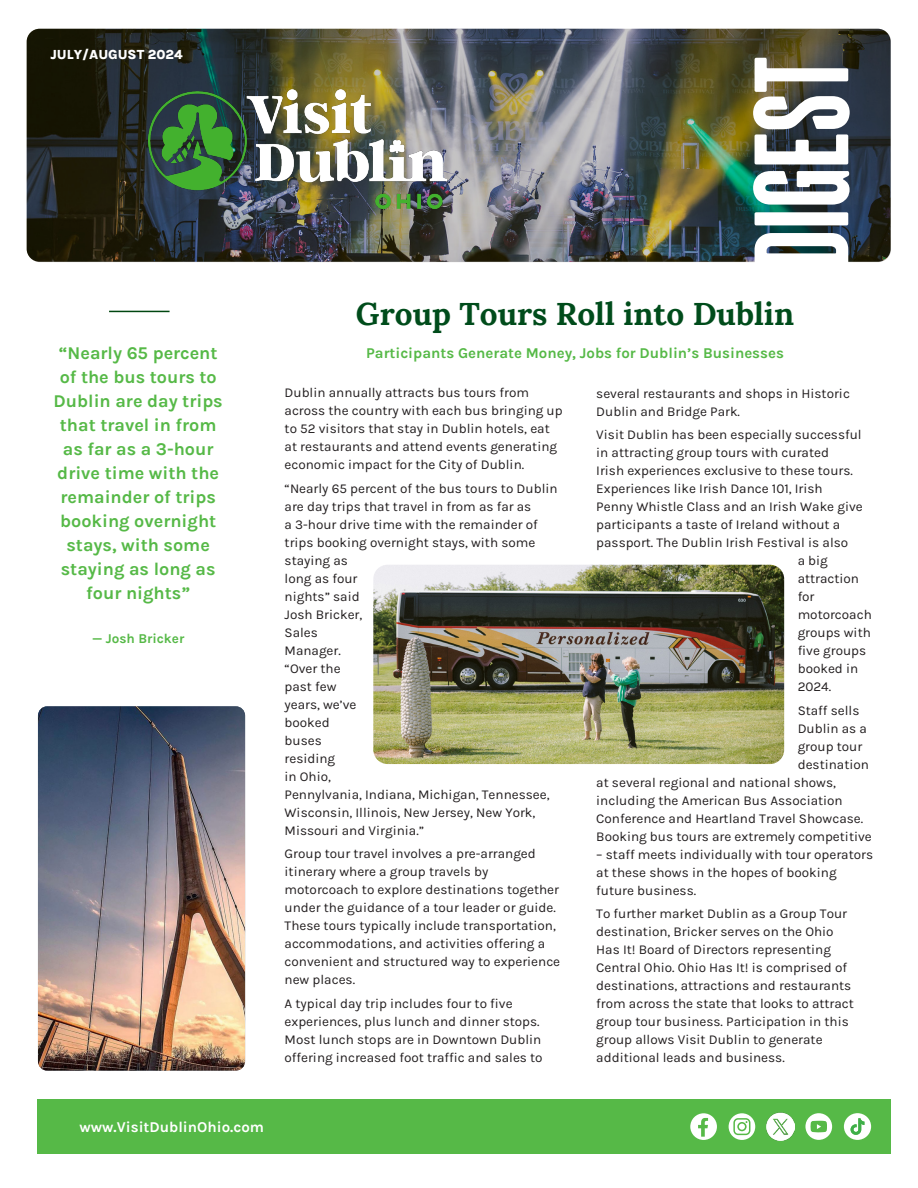
<style>
.page{position:relative;width:918px;height:1188px;background:#fff}
.page>*{position:absolute;margin:0;border:0;box-sizing:border-box;transform-origin:0 0}
.t1{font:112.5px "Sherman Display";letter-spacing:.02em;color:#fff}
.t2{font:31.5px "Lora";color:#004c1b}
.t3{font:700 18px/24px "Karla";color:#56b947;text-align:center}
.t4{font:700 15px "Karla";color:#56b947}
.t5{font:700 15px "Karla";color:#fff}
.t6{font:13.5px/18px "Karla";color:#231f20}
.t7{font:800 13.5px "Karla";color:#fff}
.t8{font:700 13.5px "Karla";color:#56b947}
</style>
<div class="page">
<div style="left:38px;top:1099px;width:853px;height:54px;background:#56b947"></div>
<img style="left:27px;top:29px;width:864px;height:233px;border-radius:13px">
<img style="left:373px;top:565px;width:411px;height:199px">
<img style="left:38px;top:706px;width:207px;height:365px">
<img style="left:149px;top:89px;width:298px;height:120px">
<hr style="left:109px;top:311px;width:61px;height:1px;background:#004710">
<img style="left:767px;top:1113px;width:27px;height:27px">
<svg style="left:690px;top:1113px;width:27px;height:27px"></svg>
<svg style="left:805px;top:1113px;width:27px;height:27px"></svg>
<svg style="left:729px;top:1113px;width:26px;height:27px"></svg>
<svg style="left:844px;top:1113px;width:27px;height:27px"></svg>
<p class="t7" style="left:50px;top:45px;width:134px">JULY/AUGUST 2024</p>
<p class="t3" style="left:54px;top:340px;width:171px">“Nearly 65 percent of the bus tours to<br>Dublin are day trips that travel in from as far as a 3-hour drive time with the remainder of trips booking overnight stays, with some staying as long as four nights”</p>
<p class="t8" style="left:92px;top:630px;width:94px">— Josh Bricker</p>
<p class="t1" style="left:720px;top:269px;width:213px;rotate:-90deg">DIGEST</p>
<p class="t2" style="left:356px;top:290px;width:440px">Group Tours Roll into Dublin</p>
<p class="t4" style="left:366px;top:343px;width:419px">Participants Generate Money, Jobs for Dublin’s Businesses</p>
<p class="t6" style="left:285px;top:383px;width:280px">Dublin annually attracts bus tours from across the country with each bus bringing up to 52 visitors that stay in Dublin hotels, eat at restaurants and attend events generating economic impact for the City of Dublin.</p>
<p class="t6" style="left:285px;top:479px;width:275px">“Nearly 65 percent of the bus tours to Dublin are day trips that travel in from as far as<br>a 3-hour drive time with the remainder of trips booking overnight stays, with some staying as<br>long as four<br>nights” said<br>Josh Bricker,<br>Sales<br>Manager.<br>“Over the<br>past few<br>years, we’ve<br>booked<br>buses<br>residing<br>in Ohio,<br>Pennylvania, Indiana, Michigan, Tennessee,<br>Wisconsin, Illinois, New Jersey, New York,<br>Missouri and Virginia.”</p>
<p class="t6" style="left:285px;top:844px;width:277px">Group tour travel involves a pre-arranged itinerary where a group travels by motorcoach to explore destinations together under the guidance of a tour leader or guide.<br>These tours typically include transportation, accommodations, and activities offering a convenient and structured way to experience new places.</p>
<p class="t6" style="left:285px;top:994px;width:260px">A typical day trip includes four to five experiences, plus lunch and dinner stops.<br>Most lunch stops are in Downtown Dublin offering increased foot traffic and sales to</p>
<p class="t6" style="left:596px;top:384px;width:255px">several restaurants and shops in Historic<br>Dublin and Bridge Park.</p>
<p class="t6" style="left:596px;top:425px;width:267px">Visit Dublin has been especially successful</p>
<p class="t6" style="left:596px;top:443px;width:234px">in attracting group tours with curated</p>
<p class="t6" style="left:596px;top:461px;width:258px">Irish experiences exclusive to these tours.</p>
<p class="t6" style="left:596px;top:479px;width:228px">Experiences like Irish Dance 101, Irish</p>
<p class="t6" style="left:596px;top:497px;width:268px">Penny Whistle Class and an Irish Wake give</p>
<p class="t6" style="left:596px;top:515px;width:246px">participants a taste of Ireland without a</p>
<p class="t6" style="left:596px;top:533px;width:253px">passport. The Dublin Irish Festival is also</p>
<p class="t6" style="left:798px;top:551px;width:32px">a big</p>
<p class="t6" style="left:798px;top:569px;width:63px">attraction</p>
<p class="t6" style="left:798px;top:587px;width:18px">for</p>
<p class="t6" style="left:798px;top:605px;width:76px">motorcoach</p>
<p class="t6" style="left:798px;top:623px;width:75px">groups with</p>
<p class="t6" style="left:798px;top:641px;width:70px">five groups</p>
<p class="t6" style="left:798px;top:659px;width:62px">booked in</p>
<p class="t6" style="left:798px;top:677px;width:35px">2024.</p>
<p class="t6" style="left:798px;top:701px;width:63px">Staff sells</p>
<p class="t6" style="left:798px;top:719px;width:71px">Dublin as a</p>
<p class="t6" style="left:798px;top:737px;width:66px">group tour</p>
<p class="t6" style="left:798px;top:755px;width:73px">destination</p>
<p class="t6" style="left:596px;top:773px;width:241px">at several regional and national shows,</p>
<p class="t6" style="left:596px;top:791px;width:248px">including the American Bus Association</p>
<p class="t6" style="left:596px;top:809px;width:268px">Conference and Heartland Travel Showcase.</p>
<p class="t6" style="left:596px;top:827px;width:277px">Booking bus tours are extremely competitive</p>
<p class="t6" style="left:596px;top:845px;width:278px">– staff meets individually with tour operators at these shows in the hopes of booking future business.</p>
<p class="t6" style="left:596px;top:904px;width:259px">To further market Dublin as a Group Tour destination, Bricker serves on the Ohio Has It! Board of Directors representing Central Ohio. Ohio Has It! is comprised of destinations, attractions and restaurants from across the state that looks to attract group tour business. Participation in this group allows Visit Dublin to generate additional leads and business.</p>
<p class="t5" style="left:79px;top:1117px;width:186px">www.VisitDublinOhio.com</p>
</div>
